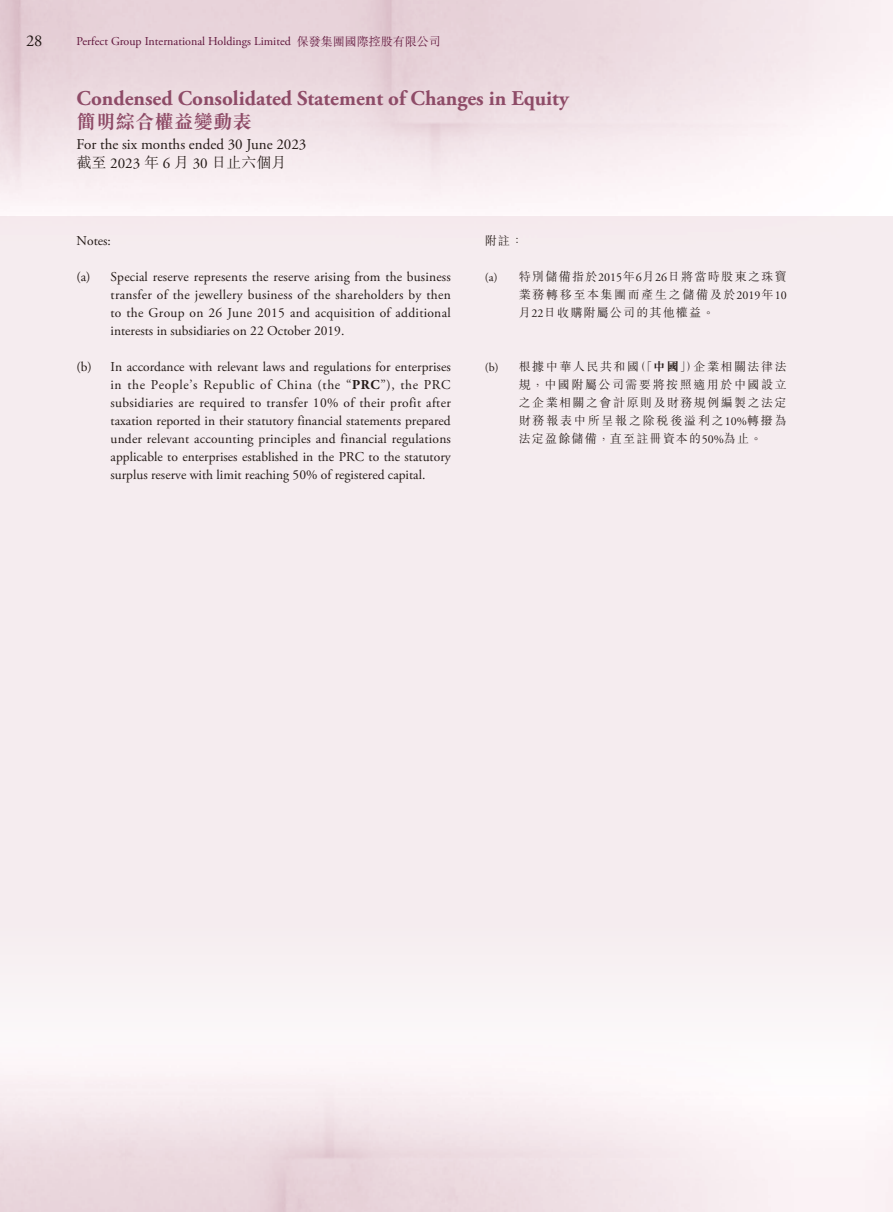
<style>
.page{position:relative;width:893px;height:1212px;background:#fff}
.page>*{position:absolute;margin:0;border:0;box-sizing:border-box;transform-origin:0 0}
.t1{font:700 21px "Adobe Garamond Pro";color:#8e4b67}
.t2{font:700 19.5px "M Sung HK";color:#8e4b67}
.t3{font:16.5px "Adobe Garamond Pro";color:#231916}
.t4{font:15px "Adobe Garamond Pro";color:#231916}
.t5{font:300 15px "M Sung HK";color:#231916}
.t6{font:13.5px/18px "Adobe Garamond Pro";color:#231916;text-align:justify}
.t7{font:300 12px/18px "M Sung HK";letter-spacing:.12em;color:#231916;text-align:justify}
.t8{font:12px "Adobe Garamond Pro";color:#60153b}
.s1{font-family:"M Sung HK";font-weight:300}
.s2{font-family:"Adobe Garamond Pro";font-weight:400}
.s3{font-weight:700}
</style>
<div class="page">
<div style="left:0;top:217px;width:893px;height:932px;background:#f5ecef"></div>
<p class="t3" style="left:26px;top:30px;width:18px">28</p>
<p class="t8" style="left:77px;top:34px;width:366px">Perfect Group International Holdings Limited <span class="s1">保發集團國際控股有限公司</span></p>
<h1 class="t1" style="left:77px;top:86px;width:494px">Condensed Consolidated Statement of Changes in Equity</h1>
<h2 class="t2" style="left:77px;top:112px;width:177px">簡明綜合權益變動表</h2>
<p class="t4" style="left:77px;top:136px;width:231px">For the six months ended 30 June 2023</p>
<p class="t5" style="left:77px;top:152px;width:212px">截至 <span class="s2">2023</span> 年 <span class="s2">6</span> 月 <span class="s2">30</span> 日止六個月</p>
<p class="t6" style="left:77px;top:232px;width:36px">Notes:</p>
<p class="t6" style="left:111px;top:268px;width:342px;text-indent:-34px">(a) Special reserve represents the reserve arising from the business transfer of the jewellery business of the shareholders by then to the Group on 26 June 2015 and acquisition of additional interests in subsidiaries on 22 October 2019.</p>
<p class="t6" style="left:111px;top:358px;width:342px;text-indent:-34px">(b) In accordance with relevant laws and regulations for enterprises in the People’s Republic of China (the “<span class="s3">PRC</span>”), the PRC subsidiaries are required to transfer 10% of their profit after taxation reported in their statutory financial statements prepared under relevant accounting principles and financial regulations applicable to enterprises established in the PRC to the statutory surplus reserve with limit reaching 50% of registered capital.</p>
<p class="t7" style="left:485px;top:230px;width:40px">附註：</p>
<p class="t7" style="left:519px;top:266px;width:269px;text-indent:-34px"><span class="s2">(a)</span> 特別儲備指於<span class="s2">2015</span>年<span class="s2">6</span>月<span class="s2">26</span>日將當時股東之珠寶業務轉移至本集團而產生之儲備及於<span class="s2">2019</span>年<span class="s2">10</span>月<span class="s2">22</span>日收購附屬公司的其他權益。</p>
<p class="t7" style="left:519px;top:356px;width:269px;text-indent:-34px"><span class="s2">(b)</span> 根據中華人民共和國（「<span class="s3">中國</span>」）企業相關法律法規，中國附屬公司需要將按照適用於中國設立之企業相關之會計原則及財務規例編製之法定財務報表中所呈報之除稅後溢利之<span class="s2">10%</span>轉撥為法定盈餘儲備，直至註冊資本的<span class="s2">50%</span>為止。</p>
</div>
